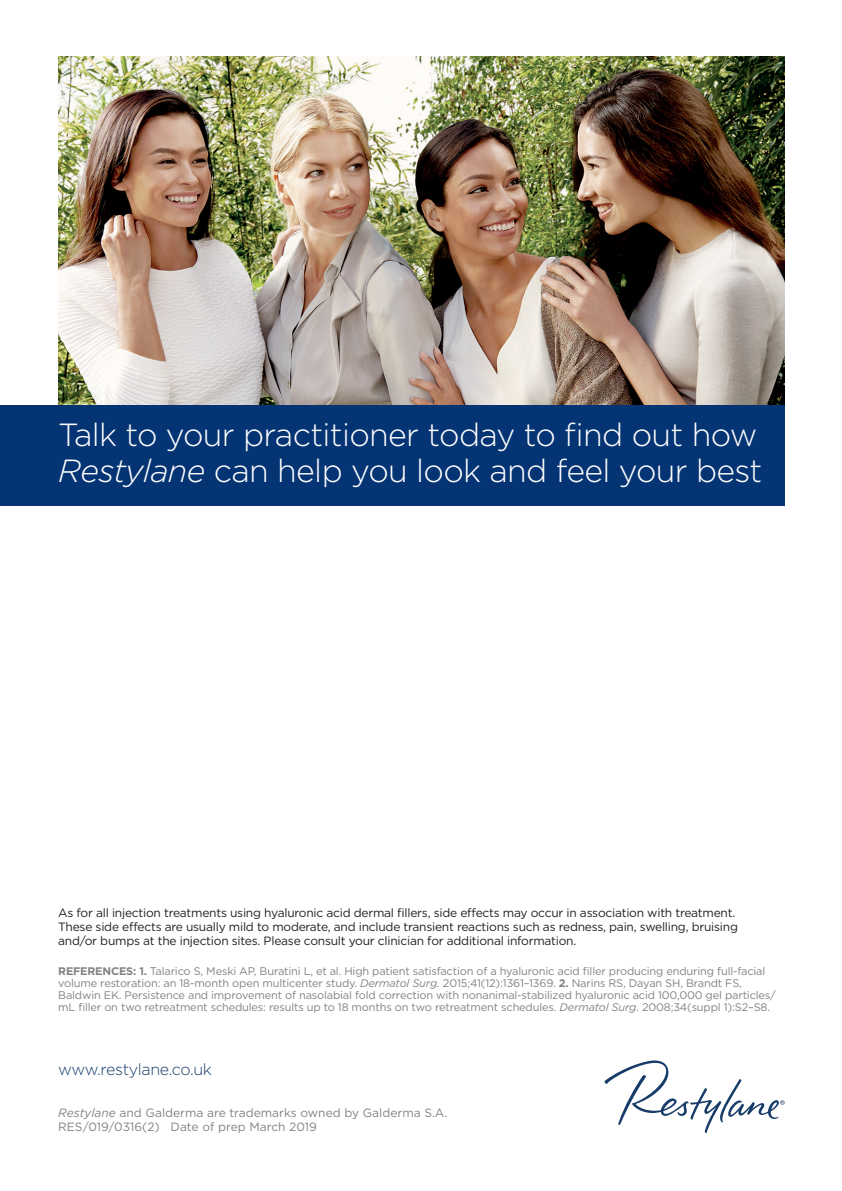
<style>
.page{position:relative;width:842px;height:1191px;background:#fff}
.page>*{position:absolute;margin:0;border:0;box-sizing:border-box;transform-origin:0 0}
.t1{font:300 32px/36px "Gotham";letter-spacing:-.02em;color:#fff}
.t2{font:300 16px "Gotham";letter-spacing:-.02em;color:#173c6a}
.t3{font:12px/14px "Gotham";letter-spacing:-.02em;color:#231f20}
.t4{font:12px/14px "Gotham";color:#808285}
.t5{font:11px/12px "Gotham";letter-spacing:-.015em;color:#808285}
.s1{font-style:italic}
.s2{font-weight:700}
</style>
<div class="page">
<img style="left:58px;top:57px;width:726px;height:348px">
<div style="left:0;top:405px;width:784px;height:101px;background:#053474"></div>
<svg style="left:604px;top:1060px;width:180px;height:73px"></svg>
<h1 class="t1" style="left:58px;top:416px;width:705px">Talk to your practitioner today to find out how<br><span class="s1">Restylane</span> can help you look and feel your best</h1>
<p class="t3" style="left:58px;top:905px;width:681px">As for all injection treatments using hyaluronic acid dermal fillers, side effects may occur in association with treatment.<br>These side effects are usually mild to moderate, and include transient reactions such as redness, pain, swelling, bruising and/or bumps at the injection sites. Please consult your clinician for additional information.</p>
<p class="t5" style="left:58px;top:965px;width:718px"><span class="s2">REFERENCES: 1.</span> Talarico S, Meski AP, Buratini L, et al. High patient satisfaction of a hyaluronic acid filler producing enduring full-facial volume restoration: an 18-month open multicenter study. <span class="s1">Dermatol Surg.</span> 2015;41(12):1361–1369. <span class="s2">2.</span> Narins RS, Dayan SH, Brandt FS, Baldwin EK. Persistence and improvement of nasolabial fold correction with nonanimal-stabilized hyaluronic acid 100,000 gel particles/ mL filler on two retreatment schedules: results up to 18 months on two retreatment schedules. <span class="s1">Dermatol Surg.</span> 2008;34(suppl 1):S2–S8.</p>
<h2 class="t2" style="left:58px;top:1059px;width:155px">www.restylane.co.uk</h2>
<p class="t4" style="left:58px;top:1106px;width:390px"><span class="s1">Restylane</span> and Galderma are trademarks owned by Galderma S.A.<br>RES/019/0316(2) Date of prep March 2019</p>
</div>
